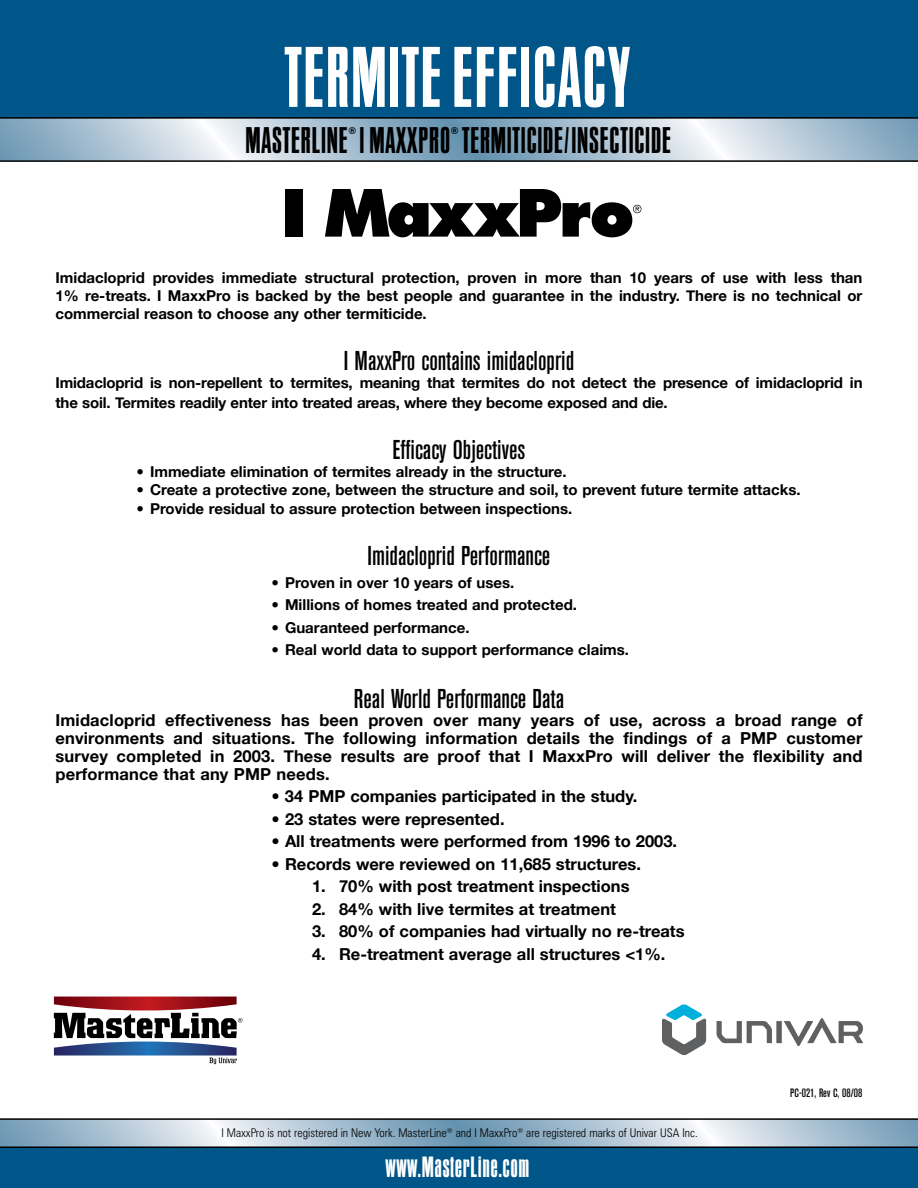
<style>
.page{position:relative;width:918px;height:1188px;background:#fff}
.page>*{position:absolute;margin:0;border:0;box-sizing:border-box;transform-origin:0 0}
.t1{font:66px "OPTI Aurora Condensed";color:#fff}
.t2{font:28.5px "OPTI Aurora Condensed";color:#000}
.t3{font:500 condensed 27px "Akzidenz Grotesk BE";color:#000}
.t4{font:22.5px "OPTI Aurora Condensed";color:#fff}
.t5{font:700 16.5px/18px "Helvetica Neue";color:#000;text-align:justify}
.t6{font:700 15px/18px "Helvetica Neue";color:#000;text-align:justify}
.t7{font:300 condensed 12px "Zurich BT";color:#000}
.t8{font:500 condensed 12px "Akzidenz Grotesk BE";color:#000}
.t9{font:700 9.6px "Helvetica";color:#000}
</style>
<div class="page">
<svg style="left:0;top:1120px;width:918px;height:26px;background:#acc3d3"></svg>
<div style="left:0;top:1147px;width:918px;height:41px;background:#005689"></div>
<hr style="left:0;top:1146px;width:918px;height:2px;background:#000">
<hr style="left:0;top:1118px;width:918px;height:2px;background:#000">
<svg style="left:0;top:0;width:918px;height:162px;background:#2c7099"></svg>
<div style="left:286px;top:189px;width:17px;height:48px;background:#000"></div>
<svg style="left:325px;top:189px;width:316px;height:48px"></svg>
<div style="left:776px;top:1021px;width:6px;height:22px;background:#5f6062"></div>
<svg style="left:717px;top:1021px;width:55px;height:22px"></svg>
<svg style="left:784px;top:1018px;width:79px;height:28px"></svg>
<svg style="left:662px;top:1004px;width:44px;height:51px"></svg>
<svg style="left:54px;top:997px;width:188px;height:67px"></svg>
<h1 class="t1" style="left:285px;top:23px;width:349px">TERMITE EFFICACY</h1>
<h2 class="t2" style="left:246px;top:117px;width:428px">MASTERLINE I MAXXPRO TERMITICIDE/INSECTICIDE</h2>
<p class="t9" style="left:349px;top:122px;width:9px">®</p>
<p class="t9" style="left:451px;top:122px;width:9px">®</p>
<p class="t6" style="left:56px;top:268px;width:808px">Imidacloprid provides immediate structural protection, proven in more than 10 years of use with less than 1% re-treats. I MaxxPro is backed by the best people and guarantee in the industry. There is no technical or commercial reason to choose any other termiticide.</p>
<h3 class="t3" style="left:344px;top:346px;width:232px">I MaxxPro contains imidacloprid</h3>
<p class="t6" style="left:56px;top:373px;width:809px;line-height:19.5px">Imidacloprid is non-repellent to termites, meaning that termites do not detect the presence of imidacloprid in the soil. Termites readily enter into treated areas, where they become exposed and die.</p>
<h3 class="t3" style="left:393px;top:434px;width:134px">Efficacy Objectives</h3>
<p class="t6" style="left:136px;top:462px;width:432px">• Immediate elimination of termites already in the structure.</p>
<p class="t6" style="left:137px;top:480px;width:666px">• Create a protective zone, between the structure and soil, to prevent future termite attacks.</p>
<p class="t6" style="left:137px;top:499px;width:437px">• Provide residual to assure protection between inspections.</p>
<h3 class="t3" style="left:368px;top:541px;width:184px">Imidacloprid Performance</h3>
<p class="t6" style="left:272px;top:573px;width:244px">• Proven in over 10 years of uses.</p>
<p class="t6" style="left:272px;top:595px;width:307px">• Millions of homes treated and protected.</p>
<p class="t6" style="left:272px;top:618px;width:200px">• Guaranteed performance.</p>
<p class="t6" style="left:272px;top:640px;width:359px">• Real world data to support performance claims.</p>
<h3 class="t3" style="left:354px;top:683px;width:212px">Real World Performance Data</h3>
<p class="t5" style="left:56px;top:710px;width:809px">Imidacloprid effectiveness has been proven over many years of use, across a broad range of environments and situations. The following information details the findings of a PMP customer survey completed in 2003. These results are proof that I MaxxPro will deliver the flexibility and performance that any PMP needs.</p>
<p class="t5" style="left:272px;top:787px;width:367px">• 34 PMP companies participated in the study.</p>
<p class="t5" style="left:272px;top:809px;width:235px">• 23 states were represented.</p>
<p class="t5" style="left:272px;top:832px;width:407px">• All treatments were performed from 1996 to 2003.</p>
<p class="t5" style="left:272px;top:854px;width:371px">• Records were reviewed on 11,685 structures.</p>
<p class="t5" style="left:312px;top:877px;width:319px">1. 70% with post treatment inspections</p>
<p class="t5" style="left:312px;top:899px;width:305px">2. 84% with live termites at treatment</p>
<p class="t5" style="left:312px;top:922px;width:374px">3. 80% of companies had virtually no re-treats</p>
<p class="t5" style="left:312px;top:944px;width:355px">4. Re-treatment average all structures &lt;1%.</p>
<p class="t7" style="left:221px;top:1126px;width:478px">I MaxxPro is not registered in New York. MasterLine<sup>®</sup> and I MaxxPro<sup>®</sup> are registered marks of Univar USA Inc.</p>
<h3 class="t4" style="left:386px;top:1148px;width:146px">www.MasterLine.com</h3>
<p class="t8" style="left:790px;top:1086px;width:74px">PC-021, Rev C, 08/08</p>
</div>
